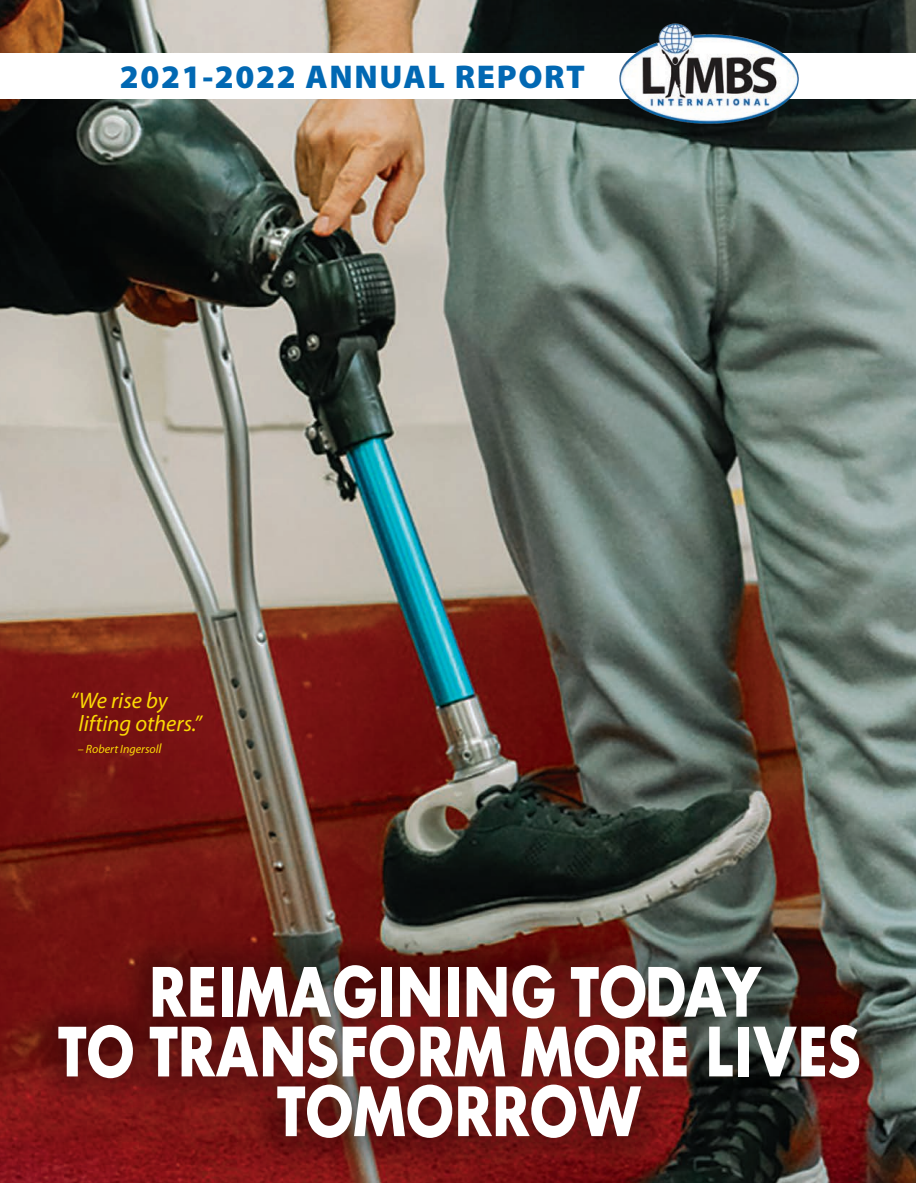
<style>
.page{position:relative;width:916px;height:1183px;background:#fff}
.page>*{position:absolute;margin:0;border:0;box-sizing:border-box;transform-origin:0 0}
.t1{font:700 64.95px/59.7px "Cg Futura Maxi";letter-spacing:-.02em;color:#fff;text-align:center;scale:.82 1}
.t2{font:900 33px "Myriad Pro";letter-spacing:.05em;color:#0168b3}
.t3{font:italic 22.5px/22.5px "Myriad Pro";color:#fbd905}
.t4{font:italic 12px "Myriad Pro";color:#fbd905}
.s1{font-size:13.5px}
</style>
<div class="page">
<img style="left:0;top:0;width:915px;height:1183px">
<img style="left:16px;top:923px;width:885px;height:260px">
<img style="left:34px;top:935px;width:848px;height:248px">
<div style="left:0;top:53px;width:915px;height:46px;background:#fff"></div>
<img style="left:616px;top:20px;width:187px;height:104px">
<p class="t2" style="left:120px;top:55px;width:466px">2021-2022 ANNUAL REPORT</p>
<p class="t3" style="left:78px;top:689px;width:125px;text-indent:-8px">“We rise by lifting others.”</p>
<p class="t4" style="left:78px;top:742px;width:85px">– Robert Ingersol<span class="s1">l</span></p>
<p class="t1" style="left:58px;top:963px;width:980px">REIMAGINING TODAY<br>TO TRANSFORM MORE LIVES<br>TOMORROW</p>
</div>
